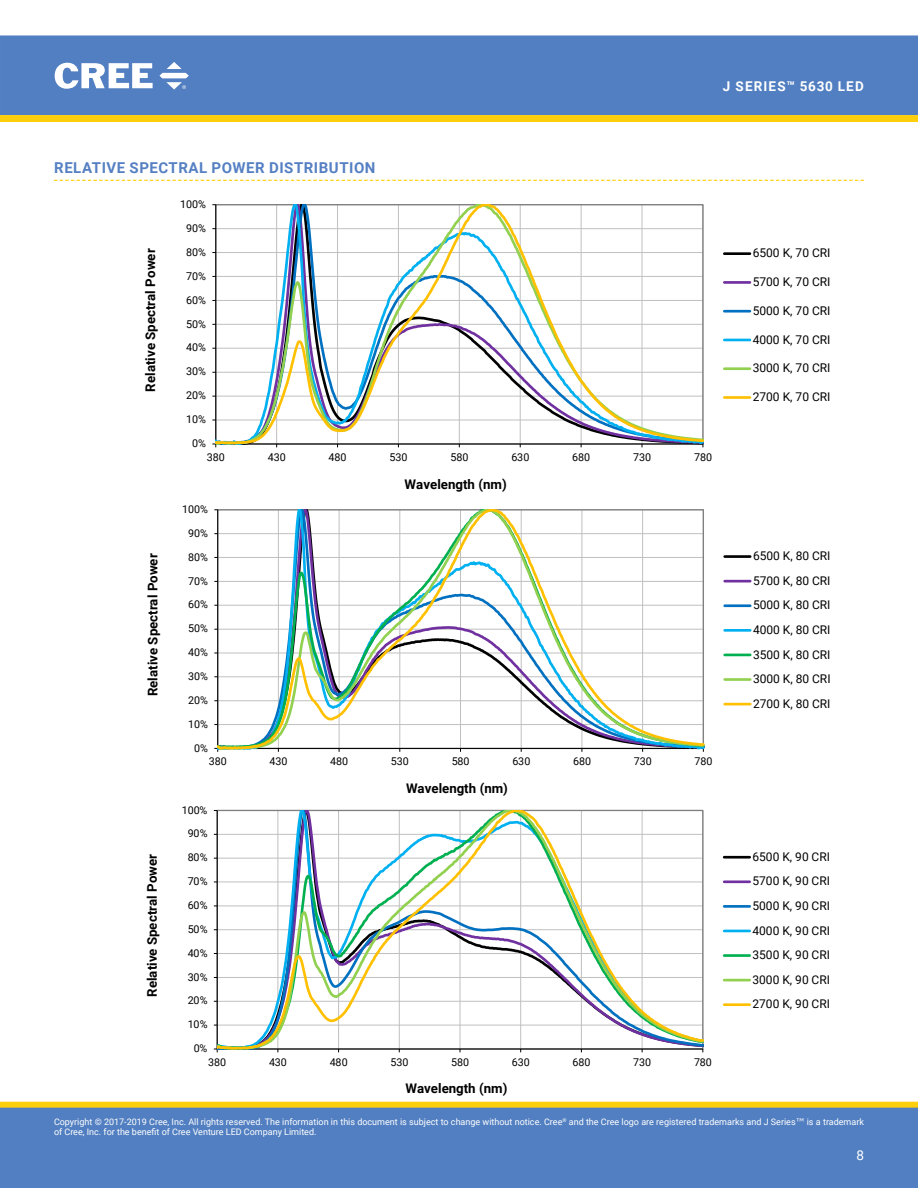
<style>
.page{position:relative;width:918px;height:1188px;background:#fff}
.page>*{position:absolute;margin:0;border:0;box-sizing:border-box;transform-origin:0 0}
.Section_heading_with{font:700 15px "Roboto";letter-spacing:.035em;color:#5580c3}
.t1{font:700 13.5px "Roboto";letter-spacing:.085em;color:#fff}
.t2{font:13.5px "Roboto";color:#fff}
.t3{font:700 13.35px "Roboto";color:#000}
.t4{font:700 13.2px "Roboto";color:#000}
.t5{font:12px/24.6px "Roboto";color:#000;text-align:justify}
.t6{font:10.8px "Roboto";letter-spacing:-.01em;color:#000}
.t7{font:10.65px "Roboto";letter-spacing:-.01em;color:#000}
.t8{font:9px/10.8px "Roboto";color:#fff}
.s1{font-family:"Verdana"}
</style>
<div class="page">
<div style="left:1px;top:36px;width:916px;height:78px;background:#527fc1"></div>
<div style="left:0;top:35px;width:918px;height:80px;border:1px solid #527fc1"></div>
<svg style="left:55px;top:63px;width:98px;height:26px"></svg>
<svg style="left:159px;top:62px;width:30px;height:28px"></svg>
<div style="left:1px;top:1102px;width:916px;height:6px;background:#fcce0b"></div>
<div style="left:0;top:1102px;width:918px;height:6px;border:1px solid #fcce0b"></div>
<div style="left:0;top:1108px;width:918px;height:80px;background:#527fc1"></div>
<svg style="left:0;top:115px;width:918px;height:7px;background:#fbce0d"></svg>
<svg style="left:54px;top:180px;width:810px;height:1px"></svg>
<svg style="left:216px;top:205px;width:488px;height:240px"></svg>
<hr style="left:724px;top:252px;width:26px;height:3px;background:#000">
<hr style="left:724px;top:281px;width:26px;height:3px;background:#7030a0">
<hr style="left:724px;top:310px;width:26px;height:3px;background:#0070c0">
<hr style="left:724px;top:339px;width:26px;height:2px;background:#00b0f0">
<hr style="left:724px;top:367px;width:26px;height:3px;background:#92d050">
<hr style="left:724px;top:396px;width:26px;height:3px;background:#ffc000">
<hr style="left:217px;top:510px;width:1px;height:238px;background:#000">
<svg style="left:218px;top:510px;width:486px;height:239px"></svg>
<hr style="left:725px;top:555px;width:25px;height:3px;background:#000">
<hr style="left:725px;top:580px;width:25px;height:2px;background:#7030a0">
<hr style="left:725px;top:604px;width:25px;height:3px;background:#0070c0">
<hr style="left:725px;top:629px;width:25px;height:3px;background:#00b0f0">
<hr style="left:725px;top:654px;width:25px;height:2px;background:#00b050">
<hr style="left:725px;top:678px;width:25px;height:3px;background:#92d050">
<hr style="left:725px;top:703px;width:25px;height:2px;background:#ffc000">
<svg style="left:217px;top:810px;width:487px;height:240px"></svg>
<hr style="left:724px;top:856px;width:26px;height:3px;background:#000">
<hr style="left:724px;top:880px;width:26px;height:3px;background:#7030a0">
<hr style="left:724px;top:905px;width:26px;height:3px;background:#0070c0">
<hr style="left:724px;top:930px;width:26px;height:2px;background:#00b0f0">
<hr style="left:724px;top:954px;width:26px;height:3px;background:#00b050">
<hr style="left:724px;top:979px;width:26px;height:2px;background:#92d050">
<hr style="left:724px;top:1003px;width:26px;height:3px;background:#ffc000">
<h2 class="t1" style="left:723px;top:77px;width:142px">J SERIES™ 5630 LED</h2>
<p class="Section_heading_with" style="left:54px;top:157px;width:323px">RELATIVE SPECTRAL POWER DISTRIBUTION</p>
<p class="t6" style="left:180px;top:196px;width:27px">100%</p>
<p class="t3" style="left:141px;top:392px;width:145px;rotate:-90deg">Relative Spectral Power</p>
<p class="t4" style="left:143px;top:696px;width:144px;rotate:-90deg">Relative Spectral Power</p>
<p class="t4" style="left:143px;top:997px;width:144px;rotate:-90deg">Relative Spectral Power</p>
<p class="t6" style="left:186px;top:220px;width:21px">90%</p>
<p class="t6" style="left:186px;top:244px;width:21px">80%</p>
<p class="t6" style="left:186px;top:268px;width:21px">70%</p>
<p class="t6" style="left:186px;top:292px;width:21px">60%</p>
<p class="t6" style="left:186px;top:316px;width:21px">50%</p>
<p class="t6" style="left:186px;top:340px;width:21px">40%</p>
<p class="t6" style="left:186px;top:364px;width:21px">30%</p>
<p class="t6" style="left:186px;top:388px;width:21px">20%</p>
<p class="t6" style="left:186px;top:412px;width:21px">10%</p>
<p class="t6" style="left:192px;top:436px;width:15px">0%</p>
<p class="t6" style="left:207px;top:450px;width:20px">380</p>
<p class="t6" style="left:268px;top:450px;width:20px">430</p>
<p class="t6" style="left:329px;top:450px;width:20px">480</p>
<p class="t6" style="left:390px;top:450px;width:20px">530</p>
<p class="t6" style="left:450px;top:450px;width:20px">580</p>
<p class="t6" style="left:511px;top:450px;width:20px">630</p>
<p class="t6" style="left:572px;top:450px;width:20px">680</p>
<p class="t6" style="left:633px;top:450px;width:20px">730</p>
<p class="t6" style="left:694px;top:450px;width:20px">780</p>
<p class="t7" style="left:182px;top:502px;width:27px">100%</p>
<p class="t7" style="left:188px;top:526px;width:21px">90%</p>
<p class="t7" style="left:188px;top:549px;width:21px">80%</p>
<p class="t7" style="left:188px;top:573px;width:21px">70%</p>
<p class="t7" style="left:188px;top:597px;width:21px">60%</p>
<p class="t7" style="left:188px;top:621px;width:21px">50%</p>
<p class="t7" style="left:188px;top:645px;width:21px">40%</p>
<p class="t7" style="left:188px;top:669px;width:21px">30%</p>
<p class="t7" style="left:188px;top:693px;width:21px">20%</p>
<p class="t7" style="left:188px;top:717px;width:21px">10%</p>
<p class="t7" style="left:194px;top:740px;width:15px">0%</p>
<p class="t3" style="left:405px;top:474px;width:104px">Wavelength (nm)</p>
<p class="t7" style="left:209px;top:754px;width:19px">380</p>
<p class="t7" style="left:270px;top:754px;width:19px">430</p>
<p class="t7" style="left:330px;top:754px;width:19px">480</p>
<p class="t7" style="left:391px;top:754px;width:19px">530</p>
<p class="t7" style="left:452px;top:754px;width:19px">580</p>
<p class="t7" style="left:512px;top:754px;width:19px">630</p>
<p class="t7" style="left:573px;top:754px;width:19px">680</p>
<p class="t7" style="left:634px;top:754px;width:19px">730</p>
<p class="t7" style="left:695px;top:754px;width:19px">780</p>
<p class="t7" style="left:182px;top:802px;width:27px">100%</p>
<p class="t7" style="left:188px;top:826px;width:21px">90%</p>
<p class="t7" style="left:188px;top:850px;width:21px">80%</p>
<p class="t6" style="left:188px;top:874px;width:21px">70%</p>
<p class="t7" style="left:188px;top:898px;width:21px">60%</p>
<p class="t7" style="left:188px;top:922px;width:21px">50%</p>
<p class="t7" style="left:188px;top:946px;width:21px">40%</p>
<p class="t6" style="left:188px;top:969px;width:21px">30%</p>
<p class="t7" style="left:188px;top:993px;width:21px">20%</p>
<p class="t7" style="left:188px;top:1017px;width:21px">10%</p>
<p class="t7" style="left:194px;top:1041px;width:15px">0%</p>
<p class="t4" style="left:406px;top:779px;width:103px">Wavelength (nm)</p>
<p class="t7" style="left:208px;top:1055px;width:19px">380</p>
<p class="t7" style="left:269px;top:1055px;width:19px">430</p>
<p class="t7" style="left:330px;top:1055px;width:19px">480</p>
<p class="t7" style="left:390px;top:1055px;width:19px">530</p>
<p class="t7" style="left:451px;top:1055px;width:19px">580</p>
<p class="t7" style="left:512px;top:1055px;width:19px">630</p>
<p class="t7" style="left:573px;top:1055px;width:19px">680</p>
<p class="t7" style="left:633px;top:1055px;width:19px">730</p>
<p class="t7" style="left:694px;top:1055px;width:19px">780</p>
<p class="t3" style="left:405px;top:1079px;width:103px">Wavelength (nm)</p>
<p class="t5" style="left:753px;top:240px;width:79px">6500 K, 70 CRI</p>
<p class="t5" style="left:753px;top:269px;width:79px">5700 K, 70 CRI</p>
<p class="t5" style="left:753px;top:298px;width:79px">5000 K, 70 CRI</p>
<p class="t5" style="left:753px;top:327px;width:79px">4000 K, 70 CRI</p>
<p class="t5" style="left:753px;top:355px;width:79px">3000 K, 70 CRI</p>
<p class="t5" style="left:753px;top:384px;width:79px">2700 K, 70 CRI</p>
<p class="t5" style="left:753px;top:543px;width:79px">6500 K, 80 CRI 5700 K, 80 CRI 5000 K, 80 CRI 4000 K, 80 CRI 3500 K, 80 CRI 3000 K, 80 CRI 2700 K, 80 CRI</p>
<p class="t5" style="left:753px;top:844px;width:79px">6500 K, 90 CRI 5700 K, 90 CRI 5000 K, 90 CRI 4000 K, 90 CRI 3500 K, 90 CRI 3000 K, 90 CRI 2700 K, 90 CRI</p>
<p class="t8" style="left:54px;top:1116px;width:812px">Copyright © 2017-2019 Cree, Inc. All rights reserved. The information in this document is subject to change without notice. Cree<sup>®</sup> and the Cree logo are registered trademarks and J Series<span class="s1">™</span> is a trademark of Cree, Inc. for the benefit of Cree Venture LED Company Limited.</p>
<h2 class="t2" style="left:856px;top:1145px;width:9px">8</h2>
</div>
